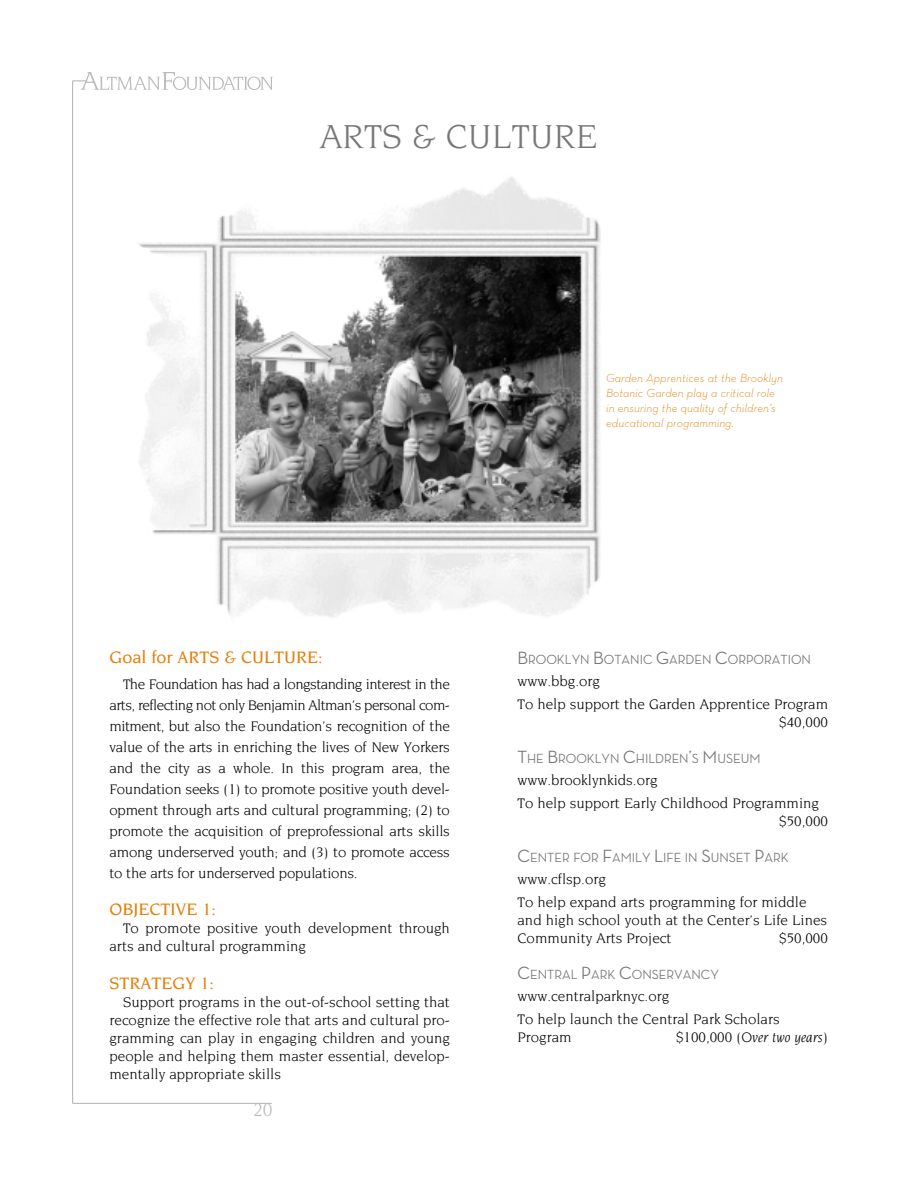
<style>
.page{position:relative;width:918px;height:1188px;background:#fff}
.page>*{position:absolute;margin:0;border:0;box-sizing:border-box;transform-origin:0 0}
.t1{font:36px "Novarese";color:#777}
.t2{font:19.5px "Novarese";color:#bababa}
.t3{font:500 18px "Novarese";color:#e3800a}
.t4{font:15px/21px "Novarese";color:#000}
.t5{font:italic 15px "Novarese";color:#000}
.t6{font:500 13.5px "Neutra Display";color:#777}
.t7{font:italic 300 12px/15px "Neutra Text";color:#e3800a}
.s1{font-size:18px}
.s2{font-style:normal}
</style>
<div class="page">
<hr style="left:72px;top:81px;width:1px;height:1022px;background:#bababa">
<img style="left:82px;top:72px;width:190px;height:17px">
<hr style="left:73px;top:1103px;width:199px;height:1px;background:#bababa">
<img style="left:138px;top:177px;width:463px;height:440px">
<h1 class="t1" style="left:320px;top:121px;width:279px">ARTS &amp; CULTURE</h1>
<p class="t7" style="left:606px;top:372px;width:179px">Garden Apprentices at the Brooklyn Botanic Garden play a critical role in ensuring the quality of children’s educational programming.</p>
<p class="t3" style="left:110px;top:650px;width:215px">Goal for ARTS &amp; CULTURE:</p>
<p class="t4" style="left:109px;top:674px;width:342px;text-align:justify;text-indent:14px">The Foundation has had a longstanding interest in the arts, reflecting not only Benjamin Altman’s personal com&shy;mitment, but also the Foundation’s recognition of the value of the arts in enriching the lives of New Yorkers and the city as a whole. In this program area, the Foundation seeks (1) to promote positive youth devel&shy;opment through arts and cultural programming; (2) to promote the acquisition of preprofessional arts skills among underserved youth; and (3) to promote access to the arts for underserved populations.</p>
<p class="t3" style="left:110px;top:902px;width:108px">OBJECTIVE 1:</p>
<p class="t4" style="left:110px;top:920px;width:342px;line-height:18px;text-indent:14px">To promote positive youth development through arts and cultural programming</p>
<p class="t3" style="left:110px;top:975px;width:106px">STRATEGY 1:</p>
<p class="t4" style="left:110px;top:994px;width:342px;line-height:18px;text-align:justify;text-indent:14px">Support programs in the out-of-school setting that recognize the effective role that arts and cultural pro&shy;gramming can play in engaging children and young people and helping them master essential, develop&shy;mentally appropriate skills</p>
<h2 class="t2" style="left:253px;top:1101px;width:21px">20</h2>
<p class="t6" style="left:518px;top:654px;width:295px"><span class="s1">B</span>ROOKLYN <span class="s1">B</span>OTANIC <span class="s1">G</span>ARDEN <span class="s1">C</span>ORPORATION</p>
<p class="t4" style="left:518px;top:671px;width:312px;line-height:22.5px">www.bbg.org<br>To help support the Garden Apprentice Program</p>
<p class="t4" style="left:779px;top:712px;width:50px">$40,000</p>
<p class="t6" style="left:518px;top:753px;width:244px"><span class="s1">T</span>HE <span class="s1">B</span>ROOKLYN <span class="s1">C</span>HILDREN<span class="s1">’</span>S <span class="s1">M</span>USEUM</p>
<p class="t4" style="left:518px;top:770px;width:303px;line-height:22.5px">www.brooklynkids.org<br>To help support Early Childhood Programming</p>
<p class="t4" style="left:779px;top:811px;width:50px">$50,000</p>
<p class="t6" style="left:518px;top:852px;width:273px"><span class="s1">C</span>ENTER FOR <span class="s1">F</span>AMILY <span class="s1">L</span>IFE IN <span class="s1">S</span>UNSET <span class="s1">P</span>ARK</p>
<p class="t4" style="left:518px;top:869px;width:291px;line-height:22.5px">www.cflsp.org<br>To help expand arts programming for middle</p>
<p class="t4" style="left:518px;top:912px;width:311px;line-height:18px">and high school youth at the Center’s Life Lines<br>Community Arts Project</p>
<p class="t4" style="left:779px;top:928px;width:50px">$50,000</p>
<p class="t6" style="left:518px;top:969px;width:203px"><span class="s1">C</span>ENTRAL <span class="s1">P</span>ARK <span class="s1">C</span>ONSERVANCY</p>
<p class="t4" style="left:518px;top:986px;width:264px;line-height:22.5px">www.centralparknyc.org<br>To help launch the Central Park Scholars</p>
<p class="t4" style="left:518px;top:1027px;width:56px">Program</p>
<p class="t5" style="left:676px;top:1030px;width:153px"><span class="s2">$100,000</span> (Over two years)</p>
</div>
